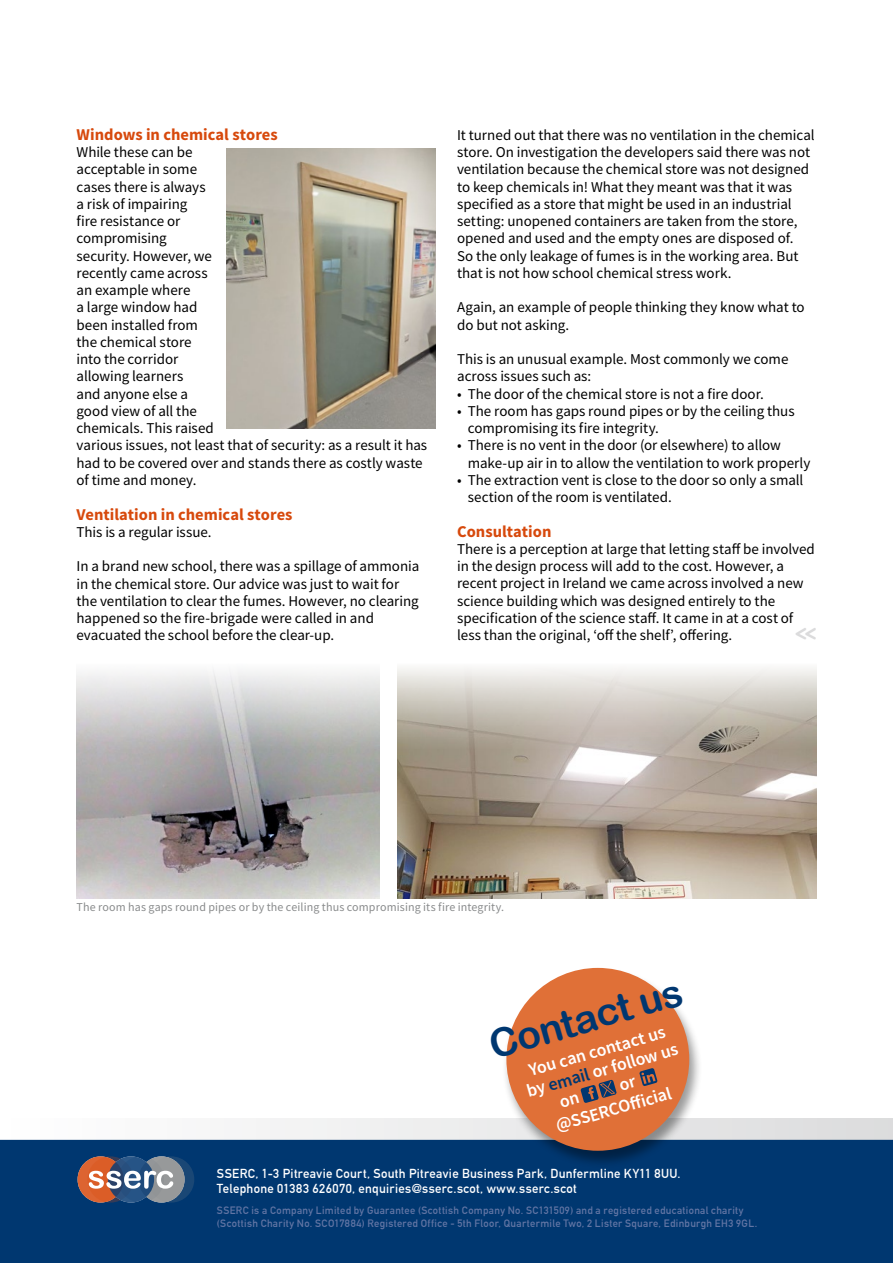
<style>
.page{position:relative;width:893px;height:1263px;background:#fff}
.page>*{position:absolute;margin:0;border:0;box-sizing:border-box;transform-origin:0 0}
.t1{font:39px "Arial Rounded MT Bold";color:#003770}
.t2{font:700 24.15px "Monoglyceride";color:#dbdbdc;scale:.87 1}
.t3{font:600 18px/21.3px "Source Sans Pro";color:#fff}
.t4{font:700 16.5px "Source Sans Pro";color:#d7490c}
.t5{font:15px/17.2px "Source Sans Pro";color:#000}
.t6{font:700 12.75px/15px "DIN Alternate";letter-spacing:.025em;color:#fff}
.t7{font:12px "Source Sans Pro";letter-spacing:.01em;color:#898b8c}
.t8{font:700 10.5px/12.8px "DIN Alternate";letter-spacing:.035em;color:#6275a4}
.s1{color:#003770}
</style>
<div class="page">
<img style="left:77px;top:669px;width:302px;height:230px">
<img style="left:398px;top:668px;width:418px;height:231px">
<div style="left:0;top:1140px;width:893px;height:123px;background:#003770"></div>
<svg style="left:0;top:1118px;width:893px;height:22px"></svg>
<svg style="left:118px;top:1156px;width:46px;height:46px"></svg>
<div style="left:148px;top:1156px;width:46px;height:46px;background:#1a4775;border-radius:50%"></div>
<div style="left:78px;top:1156px;width:46px;height:46px;background:#dd6431;border-radius:50%"></div>
<svg style="left:87px;top:1156px;width:47px;height:46px"></svg>
<div style="left:138px;top:1156px;width:47px;height:46px;background:#97999a;border-radius:50%"></div>
<svg style="left:108px;top:1156px;width:46px;height:46px"></svg>
<svg style="left:89px;top:1171px;width:84px;height:18px"></svg>
<div style="left:502px;top:967px;width:201px;height:201px;background:#000;opacity:.4"></div>
<div style="left:506px;top:968px;width:183px;height:183px;background:#e07037;border-radius:50%"></div>
<svg style="left:639px;top:1068px;width:19px;height:18px"></svg>
<img style="left:227px;top:148px;width:209px;height:280px">
<svg style="left:580px;top:1080px;width:37px;height:23px"></svg>
<p class="t4" style="left:77px;top:123px;width:203px">Windows in chemical stores</p>
<p class="t5" style="left:77px;top:143px;width:352px">While these can be<br>acceptable in some<br>cases there is always<br>a risk of impairing<br>fire resistance or<br>compromising<br>security. However, we<br>recently came across<br>an example where<br>a large window had<br>been installed from<br>the chemical store<br>into the corridor<br>allowing learners<br>and anyone else a<br>good view of all the<br>chemicals. This raised<br>various issues, not least that of security: as a result it has had to be covered over and stands there as costly waste of time and money.</p>
<p class="t4" style="left:77px;top:503px;width:218px">Ventilation in chemical stores</p>
<p class="t5" style="left:77px;top:523px;width:137px">This is a regular issue.</p>
<p class="t5" style="left:77px;top:557px;width:344px">In a brand new school, there was a spillage of ammonia in the chemical store. Our advice was just to wait for the ventilation to clear the fumes. However, no clearing happened so the fire-brigade were called in and evacuated the school before the clear-up.</p>
<p class="t5" style="left:457px;top:126px;width:359px">It turned out that there was no ventilation in the chemical store. On investigation the developers said there was not ventilation because the chemical store was not designed to keep chemicals in! What they meant was that it was specified as a store that might be used in an industrial setting: unopened containers are taken from the store, opened and used and the empty ones are disposed of.<br>So the only leakage of fumes is in the working area. But that is not how school chemical stress work.</p>
<p class="t5" style="left:457px;top:299px;width:349px">Again, an example of people thinking they know what to do but not asking.</p>
<p class="t5" style="left:457px;top:350px;width:333px">This is an unusual example. Most commonly we come across issues such as:</p>
<p class="t5" style="left:457px;top:385px;width:308px">• The door of the chemical store is not a fire door.</p>
<p class="t5" style="left:468px;top:402px;width:328px;text-indent:-11px">• The room has gaps round pipes or by the ceiling thus compromising its fire integrity.</p>
<p class="t5" style="left:468px;top:437px;width:344px;text-indent:-11px">• There is no vent in the door (or elsewhere) to allow make-up air in to allow the ventilation to work properly</p>
<p class="t5" style="left:468px;top:471px;width:337px;text-indent:-11px">• The extraction vent is close to the door so only a small section of the room is ventilated.</p>
<p class="t4" style="left:457px;top:520px;width:96px">Consultation</p>
<p class="t5" style="left:457px;top:540px;width:359px">There is a perception at large that letting staff be involved in the design process will add to the cost. However, a recent project in Ireland we came across involved a new science building which was designed entirely to the specification of the science staff. It came in at a cost of less than the original, ‘off the shelf’, offering.</p>
<h2 class="t2" style="left:795px;top:617px;width:26px">&lt;&lt;</h2>
<p class="t7" style="left:77px;top:899px;width:429px">The room has gaps round pipes or by the ceiling thus compromising its fire integrity.</p>
<h1 class="t1" style="left:484px;top:1023px;width:201px;rotate:-16deg">Contact us</h1>
<p class="t3" style="left:526px;top:1060px;width:143px;rotate:-16deg">You can contact us</p>
<p class="t3" style="left:524px;top:1081px;width:158px;rotate:-16deg">by <span class="s1">email</span> or follow us</p>
<p class="t3" style="left:547px;top:1094px;width:121px;text-indent:72px;rotate:-16deg">or @SSERCOff icial</p>
<p class="t6" style="left:217px;top:1165px;width:465px">SSERC, 1-3 Pitreavie Court, South Pitreavie Business Park, Dunfermline KY11 8UU.<br>Telephone 01383 626070, enquiries@sserc.scot, www.sserc.scot</p>
<p class="t8" style="left:217px;top:1203px;width:542px">SSERC is a Company Limited by Guarantee (Scottish Company No. SC131509) and a registered educational charity (Scottish Charity No. SCO17884) Registered Office - 5th Floor, Quartermile Two, 2 Lister Square, Edinburgh EH3 9GL.</p>
</div>
